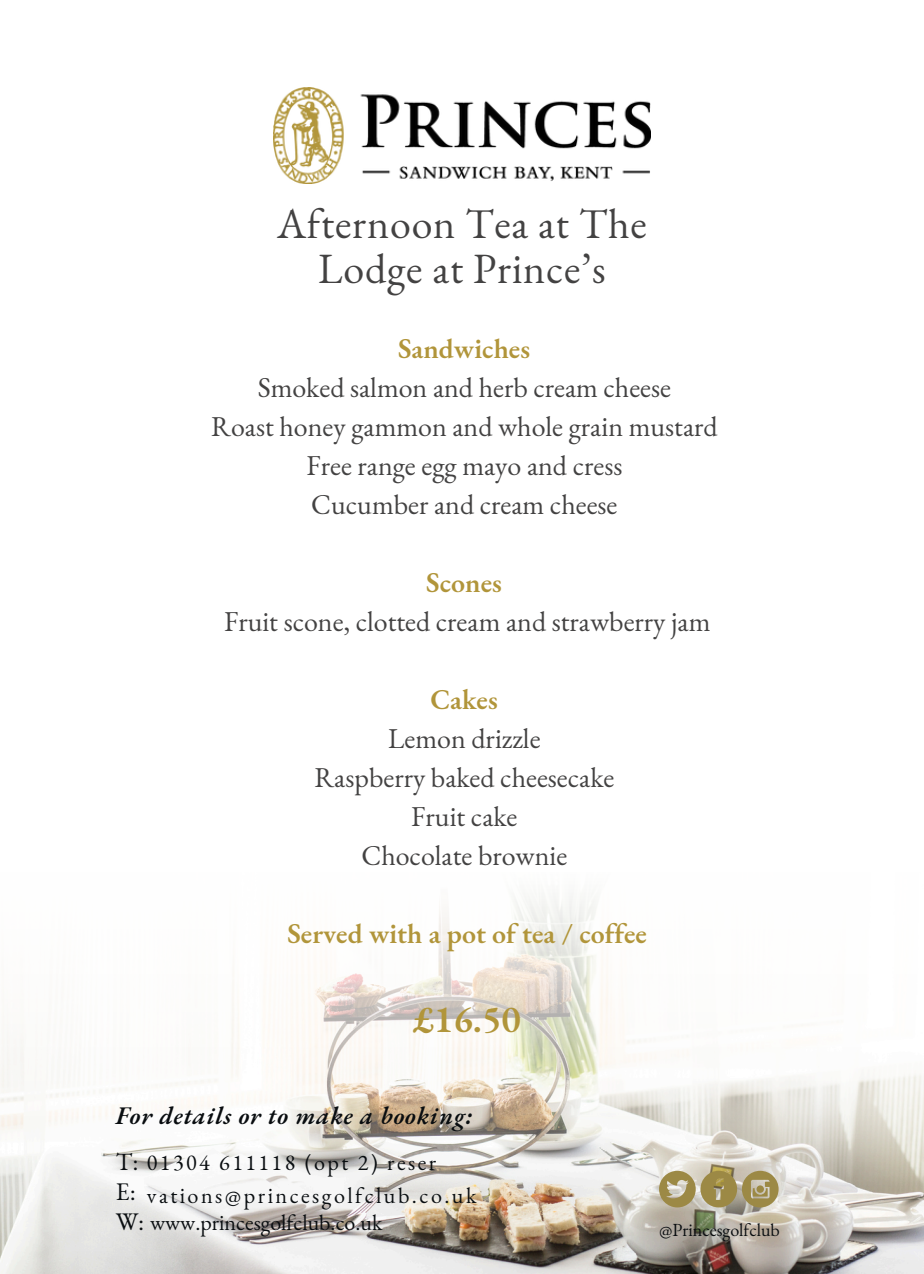
<style>
.page{position:relative;width:924px;height:1274px;background:#fff}
.page>*{position:absolute;margin:0;border:0;box-sizing:border-box;transform-origin:0 0}
.t1{font:42px/45px "EB Garamond";letter-spacing:.02em;color:#434242;text-align:center}
.t2{font:600 38px "EB Garamond";color:#b1953a}
.t3{font:28px/39px "EB Garamond";color:#434242;text-align:center}
.t4{font:600 28px "EB Garamond";color:#b1953a}
.t5{font:italic 600 24.6px "EB Garamond";letter-spacing:.035em;color:#090d10}
.t6{font:24.6px "EB Garamond";color:#090d10}
.t7{font:22.2px "EB Garamond";letter-spacing:.11em;color:#090d10}
.t8{font:22px "EB Garamond";color:#090d10}
.t9{font:18px "EB Garamond";color:#090d10}
.s1{font-weight:600;color:#b1953a}
.s2{font-size:24.6px}
</style>
<div class="page">
<img style="left:0;top:896px;width:924px;height:377px">
<svg style="left:659px;top:1170px;width:120px;height:37px;background:#b0a275"></svg>
<img style="left:274px;top:88px;width:376px;height:96px">
<p class="t1" style="left:277px;top:201px;width:371px">Afternoon Tea at The<br>Lodge at Prince’s</p>
<p class="t3" style="left:211px;top:329px;width:508px"><span class="s1">Sandwiches<br></span>Smoked salmon and herb cream cheese<br>Roast honey gammon and whole grain mustard<br>Free range egg mayo and cress<br>Cucumber and cream cheese</p>
<h2 class="t3" style="left:224px;top:563px;width:488px"><span class="s1">Scones<br></span>Fruit scone, clotted cream and strawberry jam</h2>
<h4 class="t3" style="left:314px;top:680px;width:302px"><span class="s1">Cakes<br></span>Lemon drizzle<br>Raspberry baked cheesecake<br>Fruit cake<br>Chocolate brownie</h4>
<h4 class="t4" style="left:287px;top:915px;width:361px">Served with a pot of tea / coffee</h4>
<h4 class="t2" style="left:413px;top:993px;width:109px">£16.50</h4>
<p class="t5" style="left:116px;top:1099px;width:358px">For details or to make a booking:</p>
<p class="t7" style="left:116px;top:1147px;width:322px"><span class="s2">T:</span> 01304 611118 (opt 2) reser</p>
<p class="t6" style="left:116px;top:1175px;width:22px">E:</p>
<h6 class="t6" style="left:116px;top:1205px;width:30px">W:</h6>
<h5 class="t7" style="left:147px;top:1180px;width:331px">vations@princesgolfclub.co.uk</h5>
<h3 class="t8" style="left:150px;top:1207px;width:234px">www.princesgolfclub.co.uk</h3>
<h1 class="t9" style="left:659px;top:1217px;width:122px">@Princesgolfclub</h1>
</div>
